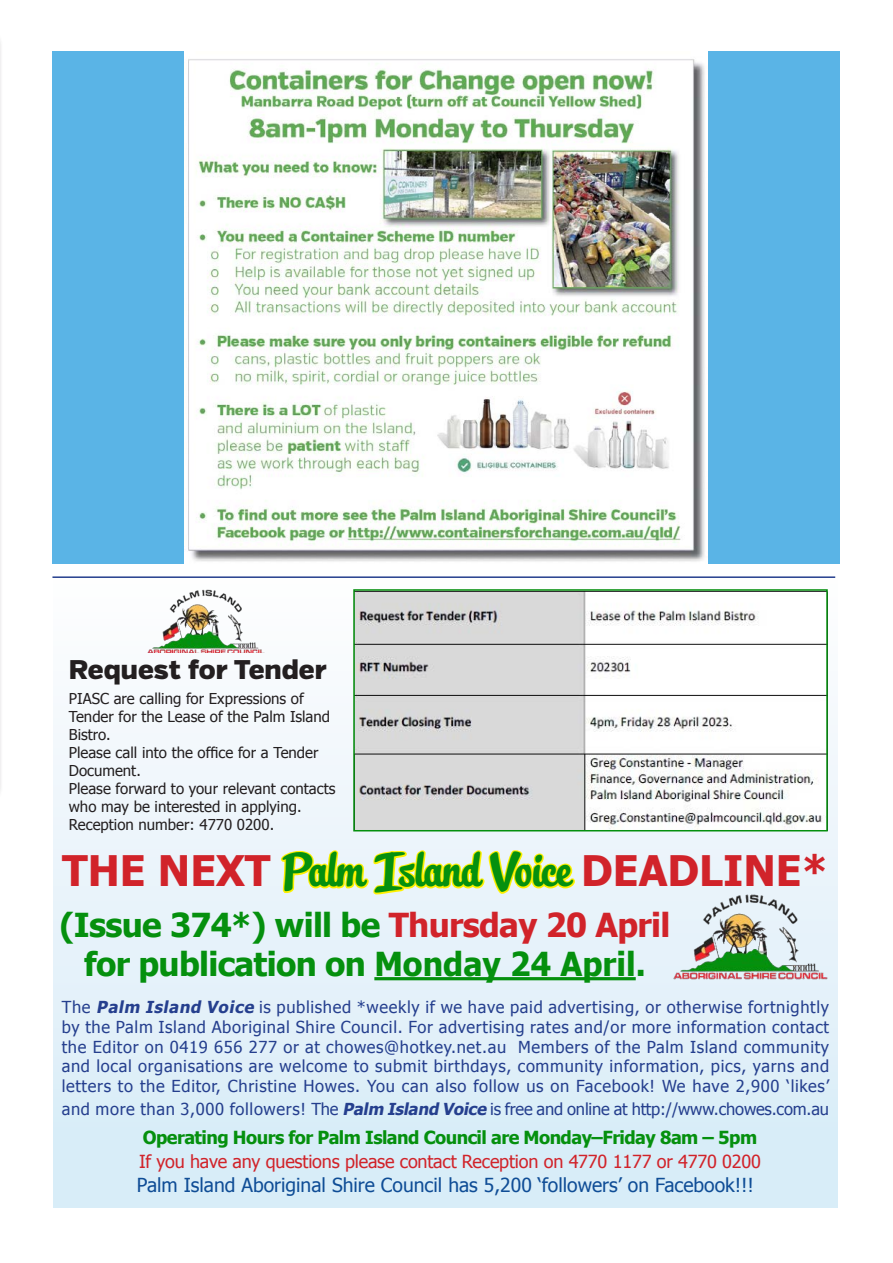
<style>
.page{position:relative;width:893px;height:1263px;background:#fff}
.page>*{position:absolute;margin:0;border:0;box-sizing:border-box;transform-origin:0 0}
.t1{font:700 42px "Tahoma";color:#d1232a}
.t2{font:700 33px/39.6px "Tahoma";letter-spacing:-.02em;color:#05900e;text-align:center}
.t3{font:900 27px "Verb";color:#231f20}
.text{font:19.35px "Tahoma";color:#0f4d96}
.text-2{font:18px "Tahoma";letter-spacing:-.01em;color:#d1232a}
.text-3{font:700 18px "Tahoma";letter-spacing:-.03em;color:#05900e}
.t4{font:16.5px/19.8px "Tahoma";letter-spacing:.04em;color:#253f8e;text-align:justify}
.t5{font:16.5px "Tahoma";letter-spacing:-.01em;color:#253f8e}
.t6{font:15px/18px "Tahoma";color:#231f20}
.s1{font-family:"Streetscript";font-weight:400;font-size:45px;color:#fff101}
.s2{color:#d1232a}
.s3{font-weight:700;font-style:italic}
</style>
<div class="page">
<div style="left:53px;top:576px;width:785px;height:632px;background:linear-gradient(to bottom,#fdfdfe,#d6ebf7)"></div>
<img style="left:672px;top:891px;width:156px;height:88px">
<hr style="left:374px;top:977px;width:262px;height:3px;background:#05900e">
<hr style="left:0;top:32px;width:3px;height:769px;background:#f8f7f8">
<hr style="left:52px;top:576px;width:783px;height:2px;background:#253f8e">
<img style="left:356px;top:592px;width:469px;height:236px">
<div style="left:353px;top:589px;width:475px;height:242px;border:2px solid #05900e"></div>
<img style="left:147px;top:587px;width:118px;height:66px">
<div style="left:52px;top:51px;width:787px;height:512px;background:#5ab4e6"></div>
<img style="left:184px;top:51px;width:524px;height:512px">
<p class="t3" style="left:69px;top:653px;width:259px">Request for Tender</p>
<p class="t6" style="left:69px;top:688px;width:263px">PIASC are calling for Expressions of<br>Tender for the Lease of the Palm Island<br>Bistro.</p>
<p class="t6" style="left:69px;top:742px;width:251px">Please call into the office for a Tender<br>Document.</p>
<p class="t6" style="left:69px;top:778px;width:268px">Please forward to your relevant contacts who may be interested in applying.<br>Reception number: 4770 0200.</p>
<p class="t1" style="left:62px;top:842px;width:768px">THE NEXT <span class="s1">Palm Island Voice</span> DEADLINE*</p>
<p class="t2" style="left:59px;top:903px;width:612px">(Issue 374*) will be <span class="s2">Thursday 20 April </span>for publication on Monday 24 April.</p>
<p class="t4" style="left:62px;top:996px;width:769px">The <span class="s3">Palm Island Voice</span> is published *weekly if we have paid advertising, or otherwise fortnightly by the Palm Island Aboriginal Shire Council. For advertising rates and/or more information contact the Editor on 0419 656 277 or at chowes@hotkey.net.au Members of the Palm Island community and local organisations are welcome to submit birthdays, community information, pics, yarns and letters to the Editor, Christine Howes. You can also follow us on Facebook! We have 2,900 ‘likes’</p>
<p class="t5" style="left:62px;top:1098px;width:769px">and more than 3,000 followers! The <span class="s3">Palm Island Voice</span> is free and online at http://www.chowes.com.au</p>
<p class="text-3" style="left:143px;top:1125px;width:616px">Operating Hours for Palm Island Council are Monday–Friday 8am – 5pm</p>
<p class="text-2" style="left:139px;top:1149px;width:623px">If you have any questions please contact Reception on 4770 1177 or 4770 0200</p>
<p class="text" style="left:137px;top:1172px;width:619px">Palm Island Aboriginal Shire Council has 5,200 ‘followers’ on Facebook!!!</p>
</div>
